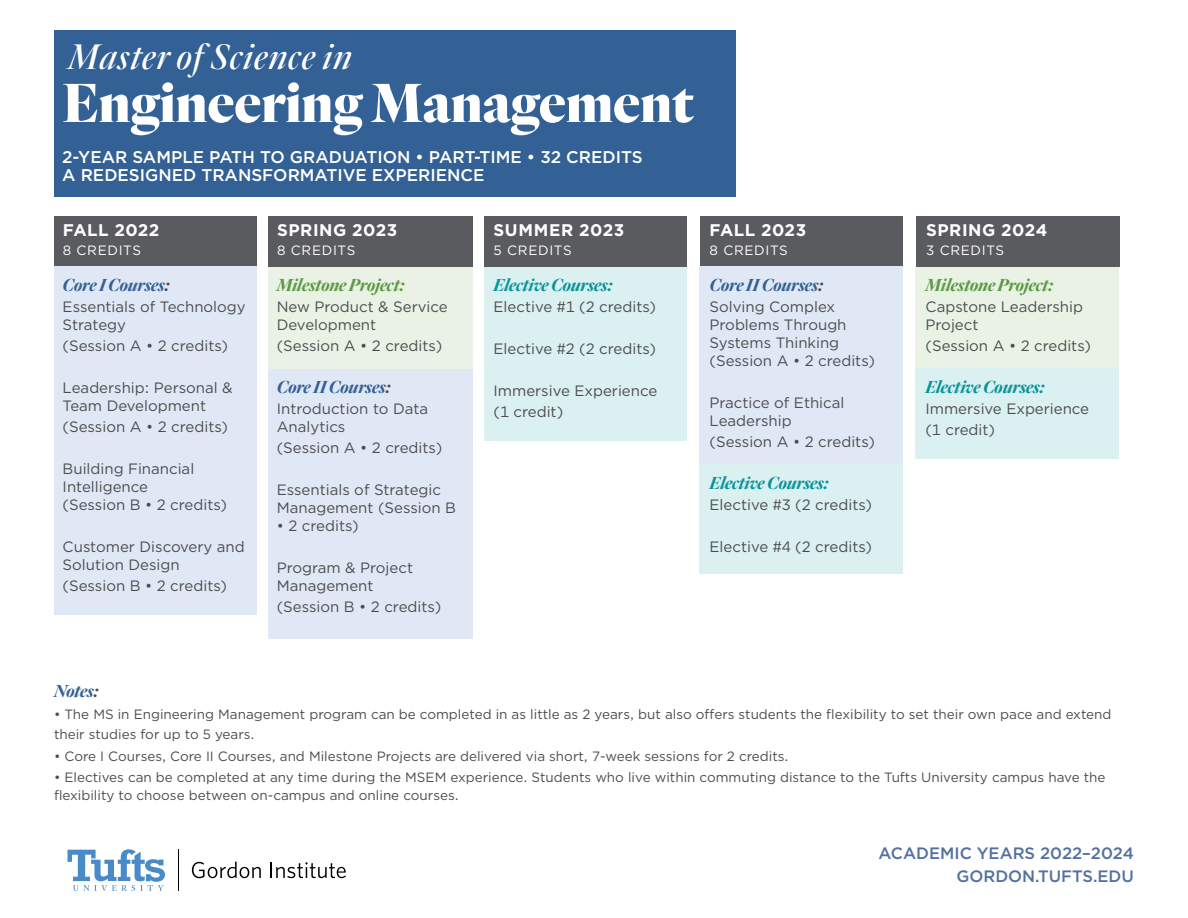
<style>
.page{position:relative;width:1188px;height:918px;background:#fff}
.page>*{position:absolute;margin:0;border:0;box-sizing:border-box;transform-origin:0 0}
.t1{font:900 57px "Quarto";color:#fff}
.t2{font:italic 500 36.75px "Quarto";letter-spacing:.03em;color:#fff}
.t3{font:italic 700 18px "Quarto";color:#08949b}
.t4{font:italic 700 18px "Quarto";letter-spacing:-.005em;color:#346195}
.t5{font:italic 700 18px "Quarto";color:#5a9b43}
.t6{font:500 16.95px/17.9px "Gotham";color:#fff}
.t7{font:700 16.8px "Gotham";letter-spacing:.03em;color:#fff}
.t8{font:500 16.5px/22.5px "Gotham";color:#5370a0;text-align:right}
.t9{font:15px/18px "Gotham";color:#4d4d4f}
.t10{font:13.5px/19.5px "Gotham";color:#4d4d4f}
.t11{font:13.5px "Gotham";letter-spacing:.05em;color:#fff}
.s1{color:#4d4d4f}
</style>
<div class="page">
<div style="left:700px;top:464px;width:203px;height:109px;background:#daf0f1"></div>
<div style="left:916px;top:267px;width:203px;height:102px;background:#e9f2e5"></div>
<div style="left:268px;top:369px;width:204px;height:269px;background:#e1e8f5"></div>
<hr style="left:178px;top:849px;width:1px;height:42px;background:#000">
<svg style="left:68px;top:849px;width:97px;height:42px"></svg>
<svg style="left:192px;top:861px;width:69px;height:17px"></svg>
<svg style="left:271px;top:862px;width:75px;height:16px"></svg>
<div style="left:54px;top:216px;width:202px;height:51px;background:#5a5b5e"></div>
<div style="left:54px;top:267px;width:202px;height:348px;background:#e1e8f5"></div>
<div style="left:268px;top:216px;width:204px;height:51px;background:#5a5b5e"></div>
<div style="left:268px;top:267px;width:204px;height:102px;background:#e9f2e5"></div>
<div style="left:484px;top:216px;width:203px;height:51px;background:#5a5b5e"></div>
<div style="left:484px;top:267px;width:203px;height:174px;background:#daf0f1"></div>
<div style="left:700px;top:216px;width:203px;height:51px;background:#5a5b5e"></div>
<div style="left:916px;top:216px;width:204px;height:51px;background:#5a5b5e"></div>
<div style="left:54px;top:30px;width:681px;height:167px;background:#336195"></div>
<div style="left:700px;top:267px;width:203px;height:197px;background:#e1e8f5"></div>
<div style="left:916px;top:369px;width:203px;height:90px;background:#daf0f1"></div>
<h2 class="t2" style="left:69px;top:33px;width:285px">Master of Science in</h2>
<h1 class="t1" style="left:62px;top:63px;width:633px">Engineering Management</h1>
<p class="t6" style="left:62px;top:148px;width:582px">2-YEAR SAMPLE PATH TO GRADUATION • PART-TIME • 32 CREDITS<br>A REDESIGNED TRANSFORMATIVE EXPERIENCE</p>
<p class="t7" style="left:63px;top:218px;width:98px">FALL 2022</p>
<p class="t11" style="left:63px;top:241px;width:80px">8 CREDITS</p>
<p class="t4" style="left:63px;top:273px;width:108px">Core I Courses<span class="s1">:</span></p>
<p class="t9" style="left:63px;top:297px;width:185px">Essentials of Technology<br>Strategy</p>
<p class="t9" style="left:63px;top:336px;width:167px">(Session A • 2 credits)</p>
<p class="t9" style="left:63px;top:378px;width:172px">Leadership: Personal &amp;<br>Team Development</p>
<p class="t9" style="left:63px;top:417px;width:167px">(Session A • 2 credits)</p>
<p class="t9" style="left:63px;top:459px;width:166px">Building Financial<br>Intelligence<br>(Session B • 2 credits)</p>
<p class="t9" style="left:63px;top:537px;width:184px">Customer Discovery and<br>Solution Design</p>
<p class="t9" style="left:63px;top:576px;width:166px">(Session B • 2 credits)</p>
<p class="t7" style="left:277px;top:218px;width:122px">SPRING 2023</p>
<p class="t11" style="left:277px;top:241px;width:80px">8 CREDITS</p>
<p class="t5" style="left:277px;top:273px;width:129px">Milestone Project:</p>
<p class="t9" style="left:277px;top:297px;width:173px">New Product &amp; Service<br>Development</p>
<p class="t9" style="left:277px;top:336px;width:167px">(Session A • 2 credits)</p>
<p class="t4" style="left:277px;top:375px;width:115px">Core II Courses<span class="s1">:</span></p>
<p class="t9" style="left:277px;top:399px;width:153px">Introduction to Data<br>Analytics</p>
<p class="t9" style="left:277px;top:438px;width:167px">(Session A • 2 credits)</p>
<p class="t9" style="left:277px;top:480px;width:181px">Essentials of Strategic<br>Management (Session B</p>
<p class="t9" style="left:277px;top:516px;width:84px">• 2 credits)</p>
<p class="t9" style="left:277px;top:558px;width:138px">Program &amp; Project<br>Management</p>
<p class="t9" style="left:277px;top:597px;width:166px">(Session B • 2 credits)</p>
<p class="t7" style="left:494px;top:218px;width:132px">SUMMER 2023</p>
<p class="t11" style="left:494px;top:241px;width:80px">5 CREDITS</p>
<p class="t3" style="left:494px;top:273px;width:121px">Elective Courses:</p>
<p class="t9" style="left:494px;top:297px;width:164px">Elective #1 (2 credits)</p>
<p class="t9" style="left:494px;top:339px;width:164px">Elective #2 (2 credits)</p>
<p class="t9" style="left:494px;top:380px;width:165px;line-height:21px">Immersive Experience (1 credit)</p>
<p class="t7" style="left:709px;top:218px;width:98px">FALL 2023</p>
<p class="t11" style="left:709px;top:241px;width:80px">8 CREDITS</p>
<p class="t4" style="left:710px;top:273px;width:115px">Core II Courses<span class="s1">:</span></p>
<p class="t9" style="left:710px;top:297px;width:167px">Solving Complex<br>Problems Through<br>Systems Thinking (Session A • 2 credits)</p>
<p class="t9" style="left:710px;top:393px;width:136px">Practice of Ethical<br>Leadership</p>
<p class="t9" style="left:710px;top:432px;width:167px">(Session A • 2 credits)</p>
<p class="t3" style="left:710px;top:471px;width:121px">Elective Courses:</p>
<p class="t9" style="left:710px;top:495px;width:164px">Elective #3 (2 credits)</p>
<p class="t9" style="left:710px;top:537px;width:164px">Elective #4 (2 credits)</p>
<p class="t7" style="left:926px;top:218px;width:123px">SPRING 2024</p>
<p class="t11" style="left:926px;top:241px;width:80px">3 CREDITS</p>
<p class="t5" style="left:926px;top:273px;width:129px">Milestone Project:</p>
<p class="t9" style="left:926px;top:297px;width:159px">Capstone Leadership<br>Project</p>
<p class="t9" style="left:926px;top:336px;width:167px">(Session A • 2 credits)</p>
<p class="t3" style="left:925px;top:374px;width:121px">Elective Courses:</p>
<p class="t9" style="left:925px;top:397px;width:165px;line-height:21px">Immersive Experience (1 credit)</p>
<p class="t4" style="left:54px;top:679px;width:46px">Notes<span class="s1">:</span></p>
<p class="t10" style="left:54px;top:705px;width:1059px">• The MS in Engineering Management program can be completed in as little as 2 years, but also offers students the flexibility to set their own pace and extend their studies for up to 5 years.</p>
<p class="t10" style="left:54px;top:747px;width:736px">• Core I Courses, Core II Courses, and Milestone Projects are delivered via short, 7-week sessions for 2 credits.</p>
<p class="t10" style="left:54px;top:768px;width:1053px;line-height:18px">• Electives can be completed at any time during the MSEM experience. Students who live within commuting distance to the Tufts University campus have the flexibility to choose between on-campus and online courses.</p>
<p class="t8" style="left:879px;top:842px;width:257px">ACADEMIC YEARS 2022–2024<br>GORDON.TUFTS.EDU</p>
</div>
